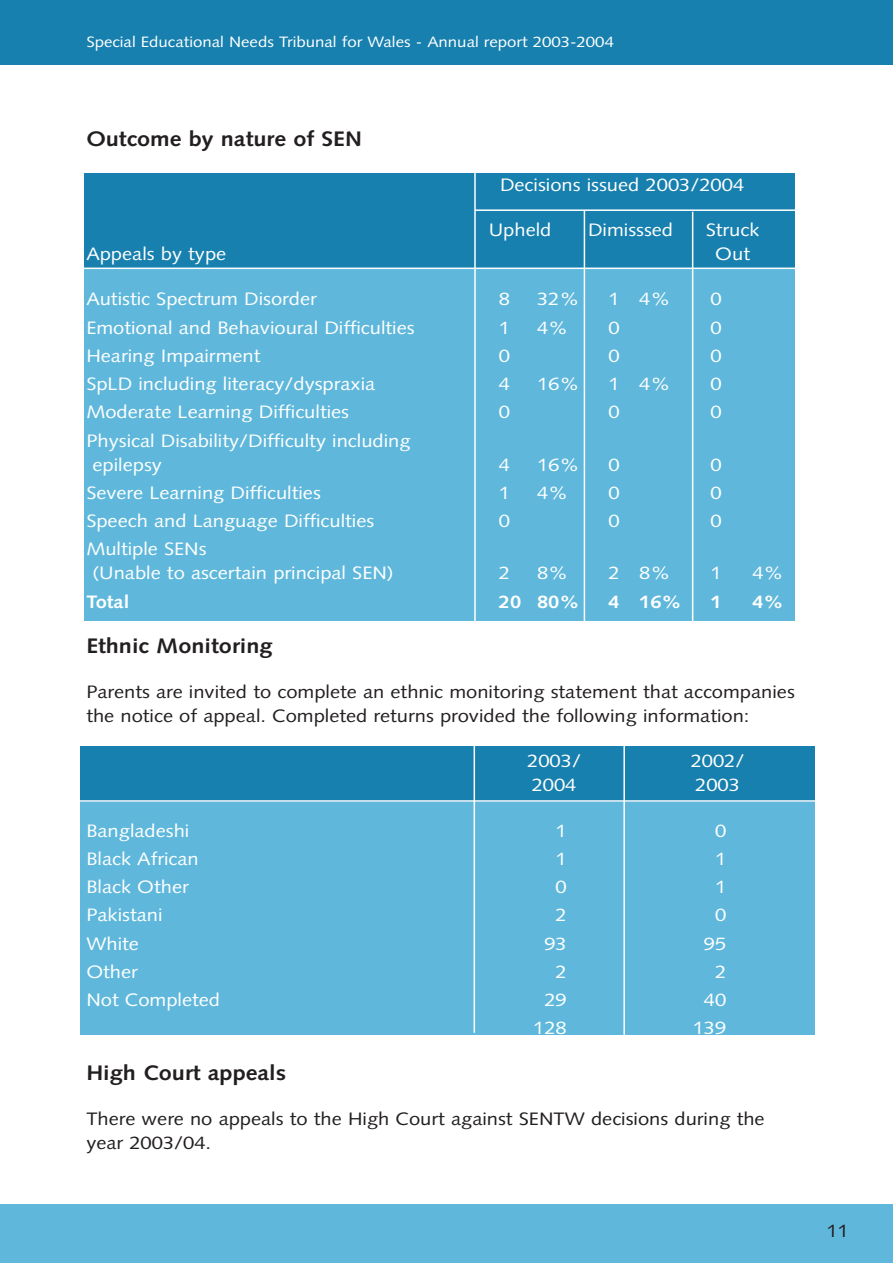
<style>
.page{position:relative;width:893px;height:1263px;background:#fff}
.page>*{position:absolute;margin:0;border:0;box-sizing:border-box;transform-origin:0 0}
.t1{font:700 21px "Syntax";color:#231f20;scale:1.12 1}
.t2{font:18px/24px "Syntax";color:#fff;scale:1.12 1}
.t3{font:18px/24px "Syntax";color:#231f20;scale:1.12 1}
.t4{font:700 18px "Syntax";color:#fff;scale:1.12 1}
.t5{font:15px "Syntax";color:#fff;scale:1.12 1}
</style>
<div class="page">
<div style="left:85px;top:262px;width:710px;height:358px;background:#5fb8db"></div>
<div style="left:85px;top:173px;width:710px;height:96px;background:#1780ae"></div>
<hr style="left:77px;top:268px;width:749px;height:1px;background:#fff">
<hr style="left:474px;top:171px;width:2px;height:484px;background:#fff">
<hr style="left:475px;top:209px;width:348px;height:2px;background:#fff">
<hr style="left:584px;top:210px;width:1px;height:438px;background:#fff">
<hr style="left:692px;top:212px;width:1px;height:443px;background:#fff">
<div style="left:80px;top:802px;width:735px;height:233px;background:#5fb8db"></div>
<div style="left:80px;top:746px;width:735px;height:55px;background:#1780ae"></div>
<hr style="left:73px;top:800px;width:748px;height:2px;background:#fff">
<div style="left:0;top:0;width:893px;height:64px;background:#1780ae"></div>
<div style="left:0;top:1204px;width:893px;height:59px;background:#5fb8db"></div>
<hr style="left:474px;top:744px;width:1px;height:289px;background:#fff">
<hr style="left:623px;top:745px;width:2px;height:290px;background:#fff">
<p class="t5" style="left:86px;top:36px;width:473px">Special Educational Needs Tribunal for Wales - Annual report 2003-2004</p>
<p class="t1" style="left:86px;top:130px;width:248px">Outcome by nature of SEN</p>
<p class="t2" style="left:500px;top:174px;width:220px">Decisions issued 2003/2004</p>
<p class="t2" style="left:489px;top:220px;width:58px">Upheld</p>
<p class="t2" style="left:588px;top:220px;width:77px">Dimisssed</p>
<p class="t2" style="left:706px;top:220px;width:49px">Struck</p>
<p class="t2" style="left:86px;top:244px;width:127px">Appeals by type</p>
<p class="t2" style="left:715px;top:244px;width:33px">Out</p>
<p class="t2" style="left:86px;top:289px;width:207px">Autistic Spectrum Disorder</p>
<p class="t2" style="left:499px;top:289px;width:12px">8</p>
<p class="t2" style="left:537px;top:289px;width:40px">32%</p>
<p class="t2" style="left:608px;top:289px;width:57px">1 4%</p>
<p class="t2" style="left:710px;top:289px;width:12px">0</p>
<p class="t2" style="left:86px;top:317px;width:295px">Emotional and Behavioural Difficulties</p>
<p class="t2" style="left:499px;top:317px;width:12px">1</p>
<p class="t2" style="left:537px;top:317px;width:30px">4%</p>
<p class="t2" style="left:608px;top:317px;width:12px">0</p>
<p class="t2" style="left:710px;top:317px;width:12px">0</p>
<p class="t2" style="left:86px;top:345px;width:157px">Hearing Impairment</p>
<p class="t2" style="left:499px;top:345px;width:12px">0</p>
<p class="t2" style="left:608px;top:345px;width:12px">0</p>
<p class="t2" style="left:710px;top:345px;width:12px">0</p>
<p class="t2" style="left:86px;top:374px;width:259px">SpLD including literacy/dyspraxia</p>
<p class="t2" style="left:499px;top:374px;width:12px">4</p>
<p class="t2" style="left:537px;top:374px;width:40px">16%</p>
<p class="t2" style="left:608px;top:374px;width:57px">1 4%</p>
<p class="t2" style="left:710px;top:374px;width:12px">0</p>
<p class="t2" style="left:86px;top:402px;width:236px">Moderate Learning Difficulties</p>
<p class="t2" style="left:499px;top:402px;width:12px">0</p>
<p class="t2" style="left:608px;top:402px;width:12px">0</p>
<p class="t2" style="left:710px;top:402px;width:12px">0</p>
<p class="t2" style="left:92px;top:430px;width:286px;text-indent:-6px">Physical Disability/Difficulty including epilepsy</p>
<p class="t2" style="left:499px;top:454px;width:12px">4</p>
<p class="t2" style="left:537px;top:454px;width:40px">16%</p>
<p class="t2" style="left:608px;top:454px;width:12px">0</p>
<p class="t2" style="left:710px;top:454px;width:12px">0</p>
<p class="t2" style="left:86px;top:482px;width:211px">Severe Learning Difficulties</p>
<p class="t2" style="left:499px;top:482px;width:12px">1</p>
<p class="t2" style="left:537px;top:482px;width:30px">4%</p>
<p class="t2" style="left:608px;top:482px;width:12px">0</p>
<p class="t2" style="left:710px;top:482px;width:12px">0</p>
<p class="t2" style="left:86px;top:511px;width:259px">Speech and Language Difficulties</p>
<p class="t2" style="left:499px;top:511px;width:12px">0</p>
<p class="t2" style="left:608px;top:511px;width:12px">0</p>
<p class="t2" style="left:710px;top:511px;width:12px">0</p>
<p class="t2" style="left:92px;top:539px;width:270px;text-indent:-6px">Multiple SENs<br>(Unable to ascertain principal SEN)</p>
<p class="t2" style="left:499px;top:563px;width:12px">2</p>
<p class="t2" style="left:537px;top:563px;width:30px">8%</p>
<p class="t2" style="left:608px;top:563px;width:57px">2 8%</p>
<p class="t2" style="left:710px;top:563px;width:12px">1</p>
<p class="t2" style="left:752px;top:563px;width:30px">4%</p>
<p class="t4" style="left:86px;top:594px;width:40px">Total</p>
<p class="t4" style="left:499px;top:594px;width:74px">20 80%</p>
<p class="t4" style="left:608px;top:594px;width:67px">4 16%</p>
<p class="t4" style="left:710px;top:594px;width:12px">1</p>
<p class="t4" style="left:752px;top:594px;width:30px">4%</p>
<p class="t1" style="left:86px;top:637px;width:168px">Ethnic Monitoring</p>
<p class="t3" style="left:86px;top:682px;width:634px">Parents are invited to complete an ethnic monitoring statement that accompanies the notice of appeal. Completed returns provided the following information:</p>
<p class="t2" style="left:527px;top:751px;width:50px">2003/</p>
<p class="t2" style="left:691px;top:751px;width:50px">2002/</p>
<p class="t2" style="left:532px;top:775px;width:42px">2004</p>
<p class="t2" style="left:695px;top:775px;width:42px">2003</p>
<p class="t2" style="left:86px;top:820px;width:94px">Bangladeshi</p>
<p class="t2" style="left:556px;top:820px;width:12px">1</p>
<p class="t2" style="left:715px;top:820px;width:12px">0</p>
<p class="t2" style="left:86px;top:848px;width:102px">Black African</p>
<p class="t2" style="left:556px;top:848px;width:12px">1</p>
<p class="t2" style="left:715px;top:848px;width:12px">1</p>
<p class="t2" style="left:86px;top:877px;width:93px">Black Other</p>
<p class="t2" style="left:556px;top:877px;width:12px">0</p>
<p class="t2" style="left:715px;top:877px;width:12px">1</p>
<p class="t2" style="left:86px;top:905px;width:69px">Pakistani</p>
<p class="t2" style="left:556px;top:905px;width:12px">2</p>
<p class="t2" style="left:715px;top:905px;width:12px">0</p>
<p class="t2" style="left:86px;top:933px;width:48px">White</p>
<p class="t2" style="left:544px;top:933px;width:22px">93</p>
<p class="t2" style="left:704px;top:933px;width:22px">95</p>
<p class="t2" style="left:86px;top:961px;width:47px">Other</p>
<p class="t2" style="left:556px;top:961px;width:12px">2</p>
<p class="t2" style="left:715px;top:961px;width:12px">2</p>
<p class="t2" style="left:86px;top:990px;width:121px">Not Completed</p>
<p class="t2" style="left:544px;top:990px;width:22px">29</p>
<p class="t2" style="left:704px;top:990px;width:22px">40</p>
<p class="t2" style="left:533px;top:1018px;width:32px">128</p>
<p class="t2" style="left:693px;top:1018px;width:32px">139</p>
<p class="t1" style="left:86px;top:1064px;width:180px">High Court appeals</p>
<p class="t3" style="left:86px;top:1108px;width:607px">There were no appeals to the High Court against SENTW decisions during the year 2003/04.</p>
<p class="t3" style="left:826px;top:1220px;width:22px">11</p>
</div>
